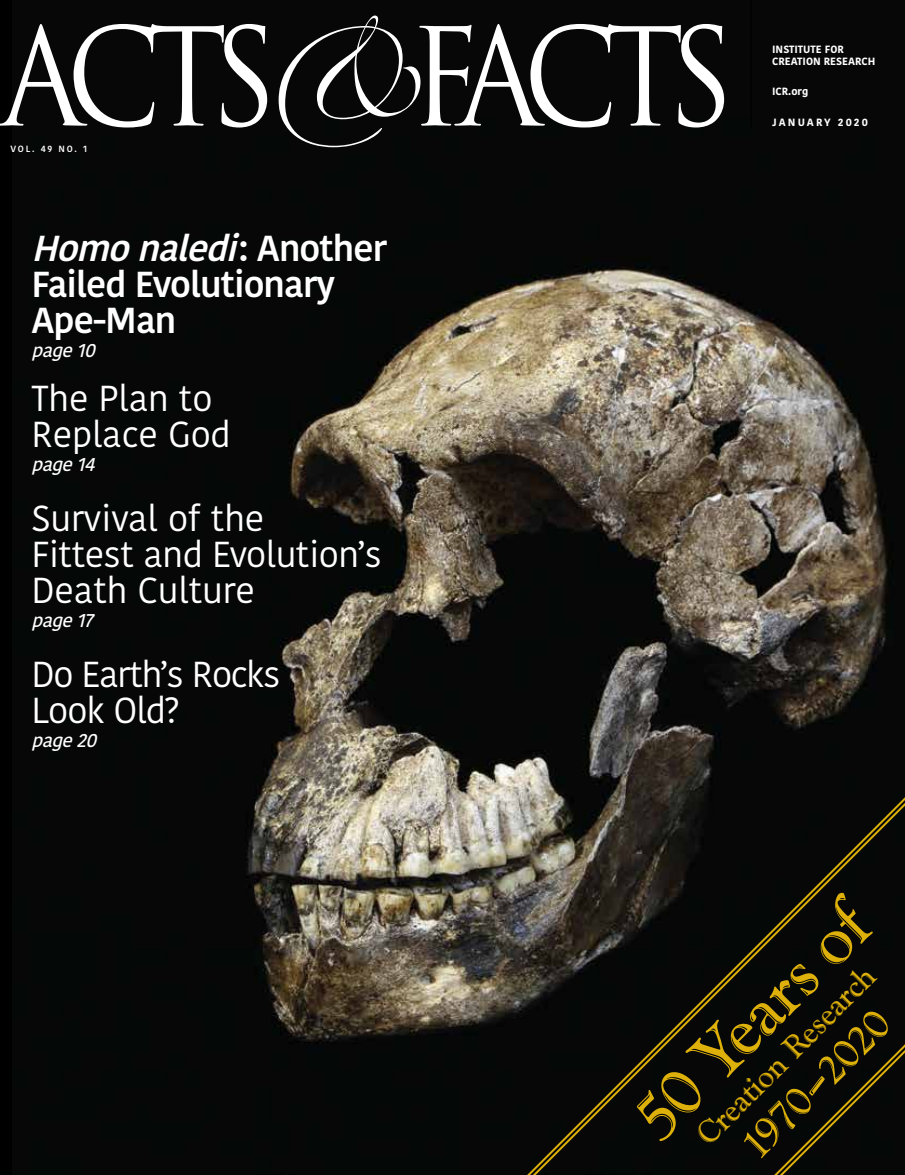
<style>
.page{position:relative;width:905px;height:1175px;background:#fff}
.page>*{position:absolute;margin:0;border:0;box-sizing:border-box;transform-origin:0 0}
.t1{font:132px "Trajan Pro";letter-spacing:-.15em;color:#fff;scale:.9 1}
.t2{font:72px "HT Goudy";color:#ddb00a}
.t3{font:45px "HT Goudy";color:#ddb00a}
.t4{font:36px/36px "Kohinoor Bangla";letter-spacing:-.01em;color:#fff}
.t5{font:600 36px/36px "Kohinoor Bangla";letter-spacing:-.025em;color:#fff}
.t6{font:36px/36px "Kohinoor Bangla";letter-spacing:-.035em;color:#fff}
.t7{font:33px "HT Goudy";color:#ddb00a}
.t8{font:italic 500 18.75px "Kohinoor Bangla";color:#fff}
.t9{font:700 10.5px/12.6px "Kohinoor Bangla";color:#fff}
.t10{font:700 10.5px "Kohinoor Bangla";letter-spacing:.2em;color:#fff}
.t11{font:600 9px "Kohinoor Bangla";letter-spacing:.2em;color:#fff}
.s1{font-family:"Zapfino";font-size:85.5px}
.s2{font-style:italic}
</style>
<div class="page">
<div style="left:0;top:0;width:14px;height:1174px;background:#000"></div>
<img style="left:14px;top:0;width:890px;height:1174px">
<hr style="left:750px;top:0;width:1px;height:128px;background:#000">
<svg style="left:507px;top:759px;width:397px;height:415px;background:#1f1d18"></svg>
<svg style="left:671px;top:929px;width:233px;height:245px"></svg>
<div style="left:674px;top:932px;width:230px;height:242px;background:#070707"></div>
<h1 class="t1" style="left:0;top:-7px;width:817px">ACTS<span class="s1">&amp;</span>FACTS</h1>
<p class="t11" style="left:10px;top:141px;width:78px">VOL. 49 NO. 1</p>
<p class="t5" style="left:31px;top:229px;width:357px"><span class="s2">Homonaledi</span>: A n o t h e r<br>Failed Evolutionary<br>Ape-Man</p>
<p class="t8" style="left:32px;top:335px;width:72px">page10</p>
<p class="t4" style="left:32px;top:379px;width:201px">The Plan to<br>Replace God</p>
<p class="t8" style="left:32px;top:449px;width:71px">page14</p>
<p class="t4" style="left:32px;top:499px;width:352px">Survival of the<br>Fittest and Evolution’s<br>Death Culture</p>
<p class="t8" style="left:32px;top:605px;width:70px">page17</p>
<p class="t6" style="left:32px;top:655px;width:250px">Do Earth’s Rocks<br>Look Old?</p>
<p class="t8" style="left:32px;top:725px;width:73px">page20</p>
<p class="t9" style="left:772px;top:42px;width:105px">INSTITUTE FOR<br>CREATION RESEARCH</p>
<p class="t9" style="left:772px;top:85px;width:38px">ICR.org</p>
<p class="t10" style="left:772px;top:113px;width:97px">JANUARY 2020</p>
<h2 class="t2" style="left:609px;top:1093px;width:306px;rotate:-45deg">50 Years of</h2>
<p class="t7" style="left:685px;top:1123px;width:241px;rotate:-45deg">Creation Research</p>
<p class="t3" style="left:725px;top:1130px;width:193px;rotate:-45deg">1970-2020</p>
</div>
